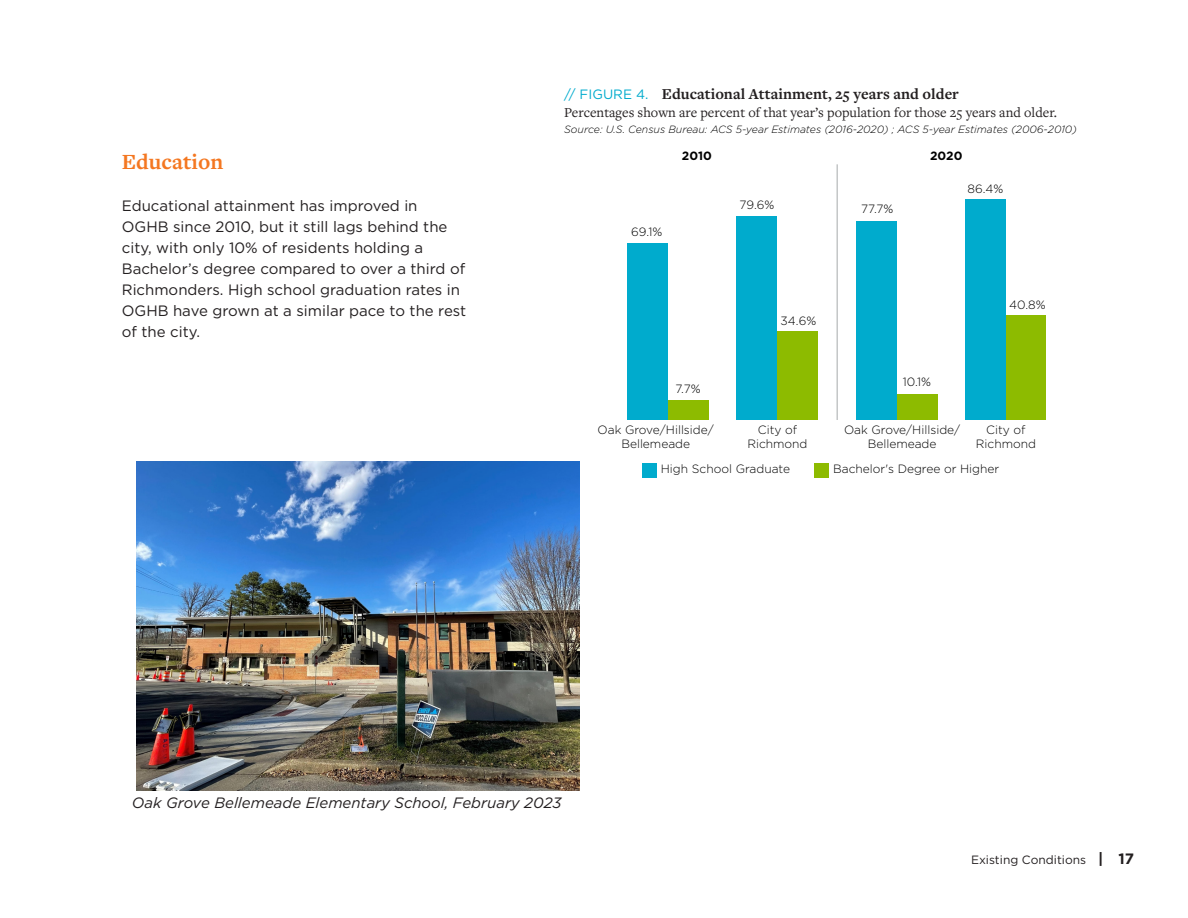
<style>
.page{position:relative;width:1188px;height:918px;background:#fff}
.page>*{position:absolute;margin:0;border:0;box-sizing:border-box;transform-origin:0 0}
.t1{font:700 22.5px "Freight Text Pro";color:#f47721}
.t2{font:700 15.75px "Freight Text Pro";color:#231f20}
.t3{font:15px/21px "Gotham";color:#231f20}
.photo_caption_1{font:italic 15px "Gotham";color:#231f20}
.figure_subtitle{font:14.25px "Freight Text Pro";color:#231f20}
.t4{font:13.5px "Gotham";color:#00abcd}
.chart_labels_-_center{font:300 12px/14.4px "Gotham";color:#000;text-align:center}
.chart_labels_-_left{font:300 12px "Gotham";color:#000}
.t5{font:12px "Gotham";color:#231f20}
.chart_labels_-_center-2{font:700 12px "Gotham";color:#000}
.Source{font:italic 300 10.5px "Gotham";color:#000}
.s1{font-family:"Gotham";font-weight:400;font-size:13.5px;color:#00abcd}
.s2{font-weight:700;font-size:15px}
</style>
<div class="page">
<div style="left:642px;top:463px;width:15px;height:15px;background:#00abcd"></div>
<div style="left:814px;top:463px;width:15px;height:15px;background:#8dbb00"></div>
<div style="left:1006px;top:315px;width:40px;height:104px;background:#8dbb00"></div>
<div style="left:777px;top:331px;width:41px;height:88px;background:#8dbb00"></div>
<div style="left:965px;top:199px;width:41px;height:220px;background:#00abcd"></div>
<div style="left:736px;top:216px;width:41px;height:203px;background:#00abcd"></div>
<div style="left:897px;top:394px;width:41px;height:25px;background:#8dbb00"></div>
<div style="left:668px;top:400px;width:41px;height:19px;background:#8dbb00"></div>
<div style="left:856px;top:221px;width:41px;height:198px;background:#00abcd"></div>
<div style="left:628px;top:243px;width:40px;height:176px;background:#00abcd"></div>
<hr style="left:837px;top:164px;width:1px;height:256px;background:#a7aaac">
<img style="left:136px;top:461px;width:443px;height:329px">
<p class="t1" style="left:122px;top:147px;width:103px">Education</p>
<p class="t3" style="left:122px;top:195px;width:346px">Educational attainment has improved in OGHB since 2010, but it still lags behind the city, with only 10% of residents holding a Bachelor’s degree compared to over a third of Richmonders. High school graduation rates in OGHB have grown at a similar pace to the rest of the city.</p>
<p class="t4" style="left:564px;top:86px;width:34px">// Figure</p>
<p class="t2" style="left:636px;top:84px;width:324px"><span class="s1">4.</span> Educational Attainment, 25 years and older</p>
<p class="figure_subtitle" style="left:564px;top:103px;width:494px">Percentages shown are percent of that year’s population for those 25 years and older.</p>
<p class="Source" style="left:564px;top:123px;width:514px">Source: U.S. Census Bureau: ACS 5-year Estimates (2016-2020) ; ACS 5-year Estimates (2006-2010)</p>
<p class="chart_labels_-_center-2" style="left:682px;top:148px;width:31px">2010</p>
<p class="chart_labels_-_center-2" style="left:930px;top:148px;width:34px">2020</p>
<p class="chart_labels_-_left" style="left:631px;top:224px;width:33px">69.1%</p>
<p class="chart_labels_-_left" style="left:675px;top:381px;width:27px">7.7%</p>
<p class="chart_labels_-_center" style="left:598px;top:422px;width:118px">Oak Grove/Hillside/<br>Bellemeade</p>
<p class="chart_labels_-_left" style="left:740px;top:197px;width:36px">79.6%</p>
<p class="chart_labels_-_left" style="left:781px;top:313px;width:37px">34.6%</p>
<p class="chart_labels_-_left" style="left:861px;top:201px;width:34px">77.7%</p>
<p class="chart_labels_-_left" style="left:903px;top:374px;width:30px">10.1%</p>
<p class="chart_labels_-_left" style="left:967px;top:181px;width:37px">86.4%</p>
<p class="chart_labels_-_left" style="left:1009px;top:297px;width:38px">40.8%</p>
<p class="chart_labels_-_center" style="left:844px;top:422px;width:118px">Oak Grove/Hillside/<br>Bellemeade</p>
<p class="chart_labels_-_center" style="left:747px;top:422px;width:62px">City of<br>Richmond</p>
<p class="chart_labels_-_center" style="left:976px;top:422px;width:62px">City of<br>Richmond</p>
<p class="chart_labels_-_left" style="left:661px;top:461px;width:131px">High School Graduate</p>
<p class="chart_labels_-_left" style="left:833px;top:461px;width:168px">Bachelor's Degree or Higher</p>
<p class="photo_caption_1" style="left:132px;top:793px;width:431px">Oak Grove Bellemeade Elementary School, February 2023</p>
<p class="t5" style="left:971px;top:852px;width:164px">Existing Conditions <span class="s2">| 17</span></p>
</div>
